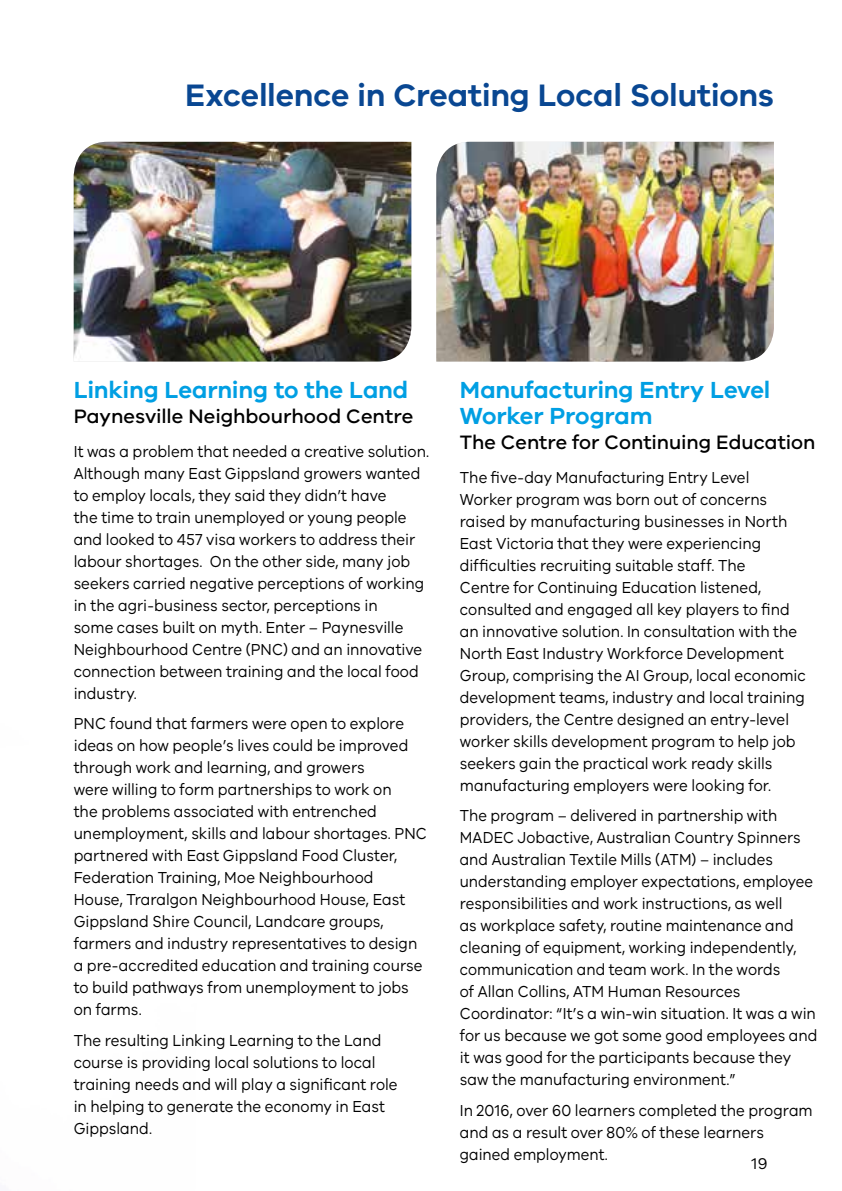
<style>
.page{position:relative;width:842px;height:1191px;background:#fff}
.page>*{position:absolute;margin:0;border:0;box-sizing:border-box;transform-origin:0 0}
.t1{font:600 32px "VIC";letter-spacing:-.01em;color:#094792}
.t2{font:600 24px/26px "VIC";letter-spacing:-.01em;color:#009fe3}
.t3{font:500 20px "VIC";color:#000}
.t4{font:16.4px/22px "VIC";color:#000;scale:.91 1}
.t5{font:16.4px/22px "VIC";color:#000;scale:.9 1}
.t6{font:16px "VIC";color:#000}
</style>
<div class="page">
<img style="left:74px;top:142px;width:337px;height:219px">
<img style="left:436px;top:142px;width:338px;height:219px">
<h1 class="t1" style="left:185px;top:75px;width:590px">Excellence in Creating Local Solutions</h1>
<h2 class="t2" style="left:74px;top:376px;width:336px">Linking Learning to the Land</h2>
<p class="t3" style="left:74px;top:404px;width:341px">Paynesville Neighbourhood Centre</p>
<p class="t4" style="left:74px;top:439px;width:392px">It was a problem that needed a creative solution.<br>Although many East Gippsland growers wanted to employ locals, they said they didn’t have<br>the time to train unemployed or young people and looked to 457 visa workers to address their labour shortages. On the other side, many job seekers carried negative perceptions of working in the agri-business sector, perceptions in<br>some cases built on myth. Enter – Paynesville Neighbourhood Centre (PNC) and an innovative connection between training and the local food industry.</p>
<p class="t4" style="left:74px;top:712px;width:390px">PNC found that farmers were open to explore ideas on how people’s lives could be improved through work and learning, and growers<br>were willing to form partnerships to work on<br>the problems associated with entrenched unemployment, skills and labour shortages. PNC partnered with East Gippsland Food Cluster, Federation Training, Moe Neighbourhood<br>House, Traralgon Neighbourhood House, East Gippsland Shire Council, Landcare groups, farmers and industry representatives to design a pre-accredited education and training course to build pathways from unemployment to jobs on farms.</p>
<p class="t4" style="left:74px;top:1028px;width:357px">The resulting Linking Learning to the Land course is providing local solutions to local training needs and will play a significant role in helping to generate the economy in East Gippsland.</p>
<h2 class="t2" style="left:460px;top:376px;width:312px">Manufacturing Entry Level<br>Worker Program</h2>
<p class="t3" style="left:460px;top:430px;width:357px">The Centre for Continuing Education</p>
<p class="t4" style="left:460px;top:465px;width:382px">The five-day Manufacturing Entry Level<br>Worker program was born out of concerns raised by manufacturing businesses in North East Victoria that they were experiencing difficulties recruiting suitable staff. The<br>Centre for Continuing Education listened, consulted and engaged all key players to find an innovative solution. In consultation with the North East Industry Workforce Development Group, comprising the AI Group, local economic development teams, industry and local training providers, the Centre designed an entry-level worker skills development program to help job seekers gain the practical work ready skills manufacturing employers were looking for.</p>
<p class="t5" style="left:460px;top:804px;width:399px">The program – delivered in partnership with MADEC Jobactive, Australian Country Spinners and Australian Textile Mills (ATM) – includes understanding employer expectations, employee responsibilities and work instructions, as well<br>as workplace safety, routine maintenance and cleaning of equipment, working independently, communication and team work. In the words<br>of Allan Collins, ATM Human Resources Coordinator: “It’s a win-win situation. It was a win for us because we got some good employees and it was good for the participants because they saw the manufacturing environment.”</p>
<p class="t4" style="left:460px;top:1098px;width:389px">In 2016, over 60 learners completed the program and as a result over 80% of these learners gained employment.</p>
<p class="t6" style="left:752px;top:1153px;width:17px">19</p>
</div>
